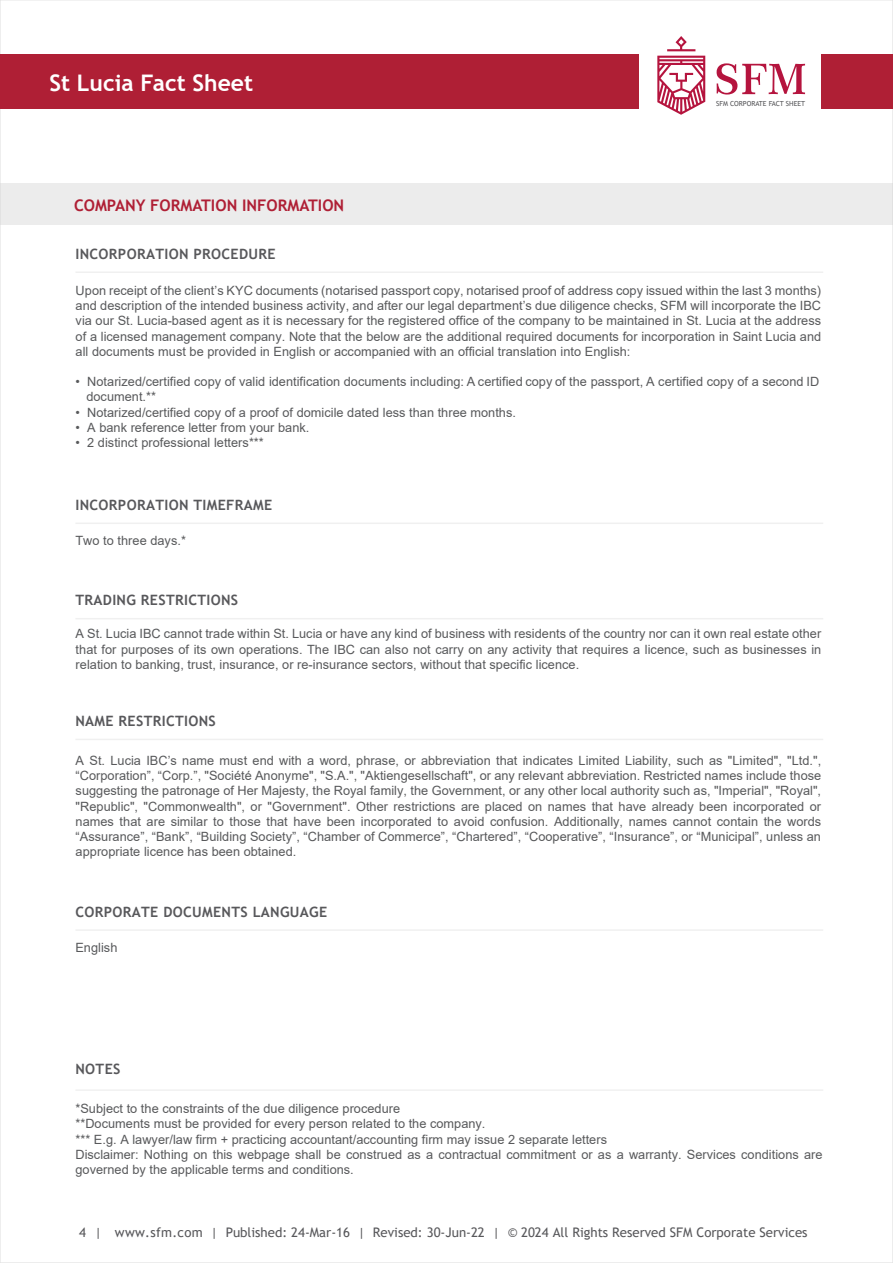
<style>
.page{position:relative;width:893px;height:1263px;background:#fff}
.page>*{position:absolute;margin:0;border:0;box-sizing:border-box;transform-origin:0 0}
.t1{font:700 22.8px "Trebuchet MS";color:#fff}
.t2{font:700 16.05px "Trebuchet MS";color:#af1f35}
.t3{font:700 14.25px "Trebuchet MS";letter-spacing:.025em;color:#58585b}
.t4{font:13.2px "Trebuchet MS";color:#58585b}
.t5{font:12.75px/15.3px "Arial";color:#58595b;text-align:justify}
.t6{font:6.9px "Trebuchet MS";color:#58585b}
</style>
<div class="page">
<hr style="left:75px;top:522px;width:748px;height:2px;background:#cecece">
<hr style="left:75px;top:929px;width:748px;height:2px;background:#cecece">
<hr style="left:75px;top:739px;width:748px;height:1px;background:#cecece">
<hr style="left:75px;top:618px;width:748px;height:1px;background:#cecece">
<svg style="left:717px;top:63px;width:88px;height:32px"></svg>
<svg style="left:657px;top:36px;width:48px;height:79px"></svg>
<div style="left:0;top:54px;width:638px;height:55px;background:#af1f35"></div>
<div style="left:821px;top:54px;width:72px;height:55px;background:#af1f35"></div>
<hr style="left:75px;top:1089px;width:748px;height:2px;background:#cecece">
<div style="left:0;top:183px;width:893px;height:42px;background:#ececec"></div>
<hr style="left:75px;top:271px;width:748px;height:2px;background:#cecece">
<h1 class="t1" style="left:49px;top:69px;width:205px">St Lucia Fact Sheet</h1>
<p class="t6" style="left:716px;top:99px;width:91px">SFM CORPORATE FACT SHEET</p>
<p class="t2" style="left:74px;top:195px;width:272px">COMPANY FORMATION INFORMATION</p>
<p class="t3" style="left:75px;top:245px;width:202px">INCORPORATION PROCEDURE</p>
<p class="t5" style="left:76px;top:283px;width:747px">Upon receipt of the client’s KYC documents (notarised passport copy, notarised proof of address copy issued within the last 3 months) and description of the intended business activity, and after our legal department’s due diligence checks, SFM will incorporate the IBC via our St. Lucia-based agent as it is necessary for the registered office of the company to be maintained in St. Lucia at the address of a licensed management company. Note that the below are the additional required documents for incorporation in Saint Lucia and all documents must be provided in English or accompanied with an official translation into English:</p>
<p class="t5" style="left:86px;top:374px;width:734px;text-indent:-11px">• Notarized/certified copy of valid identification documents including: A certified copy of the passport, A certified copy of a second ID document.**</p>
<p class="t5" style="left:76px;top:404px;width:442px">• Notarized/certified copy of a proof of domicile dated less than three months.</p>
<p class="t5" style="left:76px;top:420px;width:235px">• A bank reference letter from your bank.</p>
<p class="t5" style="left:76px;top:435px;width:190px">• 2 distinct professional letters***</p>
<p class="t3" style="left:75px;top:496px;width:198px">INCORPORATION TIMEFRAME</p>
<p class="t5" style="left:75px;top:532px;width:112px">Two to three days.*</p>
<p class="t3" style="left:75px;top:591px;width:164px">TRADING RESTRICTIONS</p>
<p class="t5" style="left:76px;top:626px;width:747px">A St. Lucia IBC cannot trade within St. Lucia or have any kind of business with residents of the country nor can it own real estate other that for purposes of its own operations. The IBC can also not carry on any activity that requires a licence, such as businesses in relation to banking, trust, insurance, or re-insurance sectors, without that specific licence.</p>
<p class="t3" style="left:75px;top:712px;width:142px">NAME RESTRICTIONS</p>
<p class="t5" style="left:76px;top:752px;width:747px">A St. Lucia IBC’s name must end with a word, phrase, or abbreviation that indicates Limited Liability, such as "Limited", "Ltd.", “Corporation”, “Corp.”, "Société Anonyme", "S.A.", "Aktiengesellschaft", or any relevant abbreviation. Restricted names include those suggesting the patronage of Her Majesty, the Royal family, the Government, or any other local authority such as, "Imperial", "Royal", "Republic", "Commonwealth", or "Government". Other restrictions are placed on names that have already been incorporated or names that are similar to those that have been incorporated to avoid confusion. Additionally, names cannot contain the words “Assurance”, “Bank”, “Building Society”, “Chamber of Commerce”, “Chartered”, “Cooperative”, “Insurance”, or “Municipal”, unless an appropriate licence has been obtained.</p>
<p class="t3" style="left:75px;top:903px;width:253px">CORPORATE DOCUMENTS LANGUAGE</p>
<p class="t5" style="left:75px;top:939px;width:44px">English</p>
<p class="t3" style="left:75px;top:1060px;width:46px">NOTES</p>
<p class="t5" style="left:75px;top:1101px;width:749px;text-align:left">*Subject to the constraints of the due diligence procedure<br>**Documents must be provided for every person related to the company.<br>*** E.g. A lawyer/law firm + practicing accountant/accounting firm may issue 2 separate letters<br>Disclaimer: Nothing on this webpage shall be construed as a contractual commitment or as a warranty. Services conditions are governed by the applicable terms and conditions.</p>
<p class="t4" style="left:79px;top:1224px;width:730px">4 | www.sfm.com | Published: 24-Mar-16 | Revised: 30-Jun-22 | © 2024 All Rights Reserved SFM Corporate Services</p>
</div>
